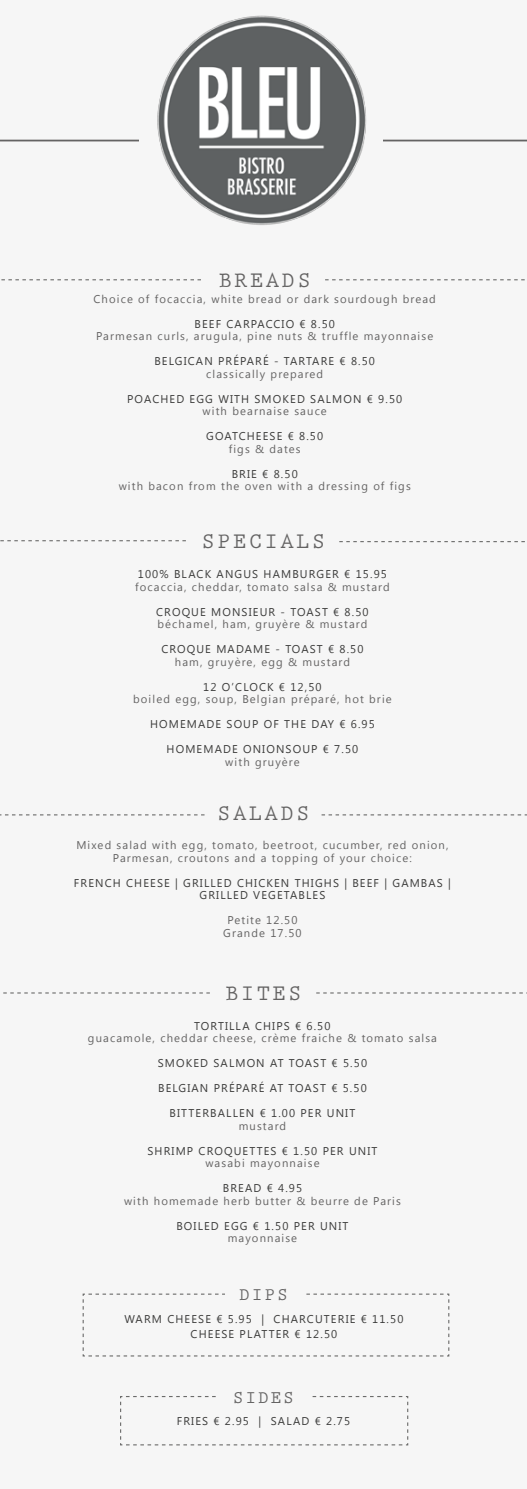
<style>
.page{position:relative;width:527px;height:1489px;background:#fff}
.page>*{position:absolute;margin:0;border:0;box-sizing:border-box;transform-origin:0 0}
.t1{font:700 22.5px "Prestige Elite Std";letter-spacing:.1em;color:#646363}
.t2{font:700 18px "Prestige Elite Std";letter-spacing:.1em;color:#646363}
.t3{font:11.25px/12.5px "Khmer UI";letter-spacing:.1em;color:#646363;text-align:center}
.t4{font:11.25px/15px "Khmer UI";letter-spacing:.1em;color:#3c3c3b;text-align:center}
</style>
<div class="page">
<div style="left:0;top:0;width:526px;height:1488px;background:#f6f6f6"></div>
<hr style="left:0;top:140px;width:526px;height:1px;background:#646363">
<div style="left:139px;top:118px;width:243px;height:46px;background:#f6f6f6"></div>
<img style="left:157px;top:15px;width:209px;height:210px">
<svg style="left:120px;top:1396px;width:288px;height:49px"></svg>
<svg style="left:82px;top:1293px;width:367px;height:63px"></svg>
<div style="left:225px;top:1282px;width:77px;height:28px;background:#f6f6f6"></div>
<div style="left:218px;top:1384px;width:91px;height:28px;background:#f6f6f6"></div>
<svg style="left:0;top:814px;width:204px;height:1px"></svg>
<svg style="left:321px;top:814px;width:205px;height:1px"></svg>
<svg style="left:3px;top:992px;width:207px;height:1px"></svg>
<svg style="left:316px;top:992px;width:207px;height:1px"></svg>
<svg style="left:0;top:540px;width:186px;height:1px"></svg>
<svg style="left:339px;top:541px;width:186px;height:1px"></svg>
<svg style="left:1px;top:279px;width:200px;height:1px"></svg>
<svg style="left:325px;top:279px;width:200px;height:1px"></svg>
<h1 class="t1" style="left:218px;top:268px;width:94px">BREADS</h1>
<p class="t3" style="left:93px;top:293px;width:343px">Choice of focaccia, white bread or dark sourdough bread</p>
<p class="t4" style="left:194px;top:316px;width:142px">BEEF CARPACCIO € 8.50</p>
<p class="t3" style="left:96px;top:330px;width:338px">Parmesan curls, arugula, pine nuts &amp; truffle mayonnaise</p>
<p class="t4" style="left:154px;top:354px;width:222px">BELGICAN PRÉPARÉ - TARTARE € 8.50</p>
<p class="t3" style="left:206px;top:368px;width:118px">classically prepared</p>
<p class="t4" style="left:127px;top:391px;width:276px">POACHED EGG WITH SMOKED SALMON € 9.50</p>
<p class="t3" style="left:202px;top:405px;width:126px">with bearnaise sauce</p>
<p class="t4" style="left:206px;top:429px;width:118px">GOATCHEESE € 8.50</p>
<p class="t3" style="left:228px;top:443px;width:73px">figs &amp; dates</p>
<p class="t4" style="left:231px;top:466px;width:67px">BRIE € 8.50</p>
<p class="t3" style="left:119px;top:480px;width:293px">with bacon from the oven with a dressing of figs</p>
<h1 class="t1" style="left:201px;top:528px;width:125px">SPECIALS</h1>
<p class="t4" style="left:138px;top:566px;width:250px">100% BLACK ANGUS HAMBURGER € 15.95</p>
<p class="t3" style="left:135px;top:580px;width:256px">focaccia, cheddar, tomato salsa &amp; mustard</p>
<p class="t4" style="left:156px;top:604px;width:214px">CROQUE MONSIEUR - TOAST € 8.50</p>
<p class="t3" style="left:157px;top:618px;width:211px">béchamel, ham, gruyère &amp; mustard</p>
<p class="t4" style="left:161px;top:641px;width:203px">CROQUE MADAME - TOAST € 8.50</p>
<p class="t3" style="left:175px;top:655px;width:176px">ham, gruyère, egg &amp; mustard</p>
<p class="t4" style="left:203px;top:679px;width:120px">12 O’CLOCK € 12,50</p>
<p class="t3" style="left:133px;top:693px;width:260px">boiled egg, soup, Belgian préparé, hot brie</p>
<p class="t4" style="left:150px;top:716px;width:226px">HOMEMADE SOUP OF THE DAY € 6.95</p>
<p class="t4" style="left:166px;top:741px;width:193px">HOMEMADE ONIONSOUP € 7.50</p>
<p class="t3" style="left:225px;top:755px;width:76px">with gruyère</p>
<h1 class="t1" style="left:217px;top:801px;width:94px">SALADS</h1>
<p class="t3" style="left:76px;top:838px;width:373px">Mixed salad with egg, tomato, beetroot, cucumber, red onion,<br>Parmesan, croutons and a topping of your choice:</p>
<p class="t4" style="left:74px;top:875px;width:16px">French</p>
<p class="t4" style="left:126px;top:875px;width:9px">cheese</p>
<p class="t4" style="left:175px;top:875px;width:16px">| grilled</p>
<p class="t4" style="left:237px;top:875px;width:9px">chicken</p>
<p class="t4" style="left:294px;top:875px;width:9px">thighs</p>
<p class="t4" style="left:344px;top:875px;width:23px">| beef</p>
<p class="t4" style="left:384px;top:875px;width:18px">| gam</p>
<p class="t4" style="left:420px;top:875px;width:31px">bas |</p>
<p class="t4" style="left:199px;top:887px;width:8px">grilled</p>
<p class="t4" style="left:253px;top:887px;width:9px">vegeta</p>
<p class="t4" style="left:298px;top:887px;width:15px">bles</p>
<p class="t3" style="left:223px;top:913px;width:80px">Petite 12.50<br>Grande 17.50</p>
<h1 class="t1" style="left:225px;top:981px;width:78px">BITES</h1>
<p class="t4" style="left:194px;top:1018px;width:138px">TORTILLA CHIPS € 6.50</p>
<p class="t3" style="left:88px;top:1032px;width:350px">guacamole, cheddar cheese, crème fraiche &amp; tomato salsa</p>
<p class="t4" style="left:158px;top:1055px;width:210px">SMOKED SALMON AT TOAST € 5.50</p>
<p class="t4" style="left:158px;top:1080px;width:210px">BELGIAN PRÉPARÉ AT TOAST € 5.50</p>
<p class="t4" style="left:169px;top:1105px;width:139px">BITTERBALLEN € 1.00 per</p>
<p class="t4" style="left:326px;top:1105px;width:8px">unit</p>
<p class="t3" style="left:238px;top:1119px;width:49px">mustard</p>
<p class="t4" style="left:147px;top:1143px;width:183px">SHRIMP CROQUETTES € 1.50 per</p>
<p class="t4" style="left:348px;top:1143px;width:8px">unit</p>
<p class="t3" style="left:205px;top:1156px;width:116px">wasabi mayonnaise</p>
<p class="t4" style="left:222px;top:1180px;width:81px">BREAD € 4.95</p>
<p class="t3" style="left:124px;top:1194px;width:278px">with homemade herb butter &amp; beurre de Paris</p>
<p class="t4" style="left:176px;top:1218px;width:125px">BOILED EGG € 1.50 per</p>
<p class="t4" style="left:320px;top:1218px;width:8px">unit</p>
<p class="t3" style="left:227px;top:1231px;width:71px">mayonnaise</p>
<h2 class="t2" style="left:239px;top:1284px;width:50px">DIPS</h2>
<p class="t4" style="left:124px;top:1310px;width:280px">WARM CHEESE € 5.95 | CHARCUTERIE € 11.50<br>CHEESE PLATTER € 12.50</p>
<h2 class="t2" style="left:232px;top:1387px;width:63px">SIDES</h2>
<p class="t4" style="left:177px;top:1413px;width:175px">FRIES € 2.95 | SALAD € 2.75</p>
</div>
